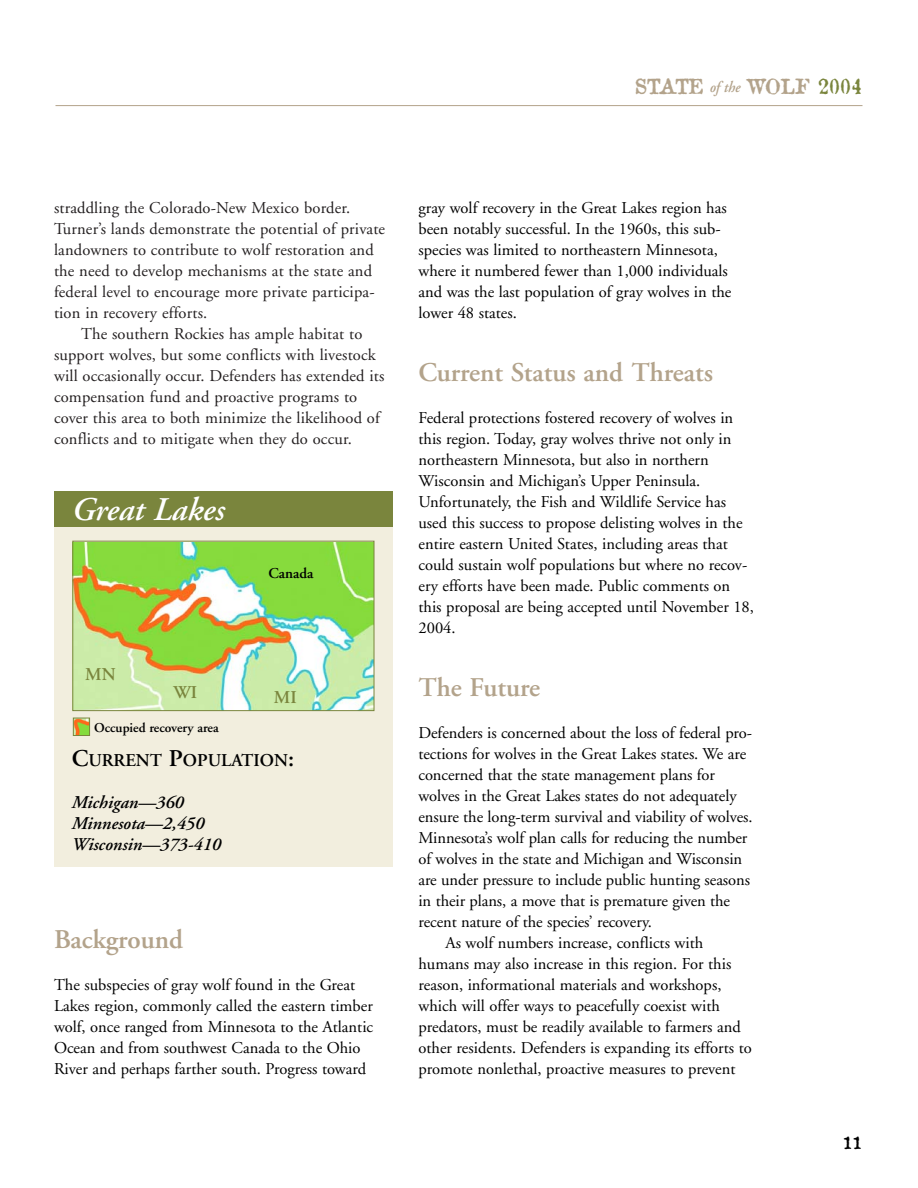
<style>
.page{position:relative;width:918px;height:1188px;background:#fff}
.page>*{position:absolute;margin:0;border:0;box-sizing:border-box;transform-origin:0 0}
.t1{font:italic 600 33px "Adobe Garamond";color:#fff}
.t2{font:600 27px "Adobe Garamond";color:#b3a38b}
.t3{font:20.55px "Attic";letter-spacing:-.005em;color:#b3a38b;scale:.9 1}
.t4{font:italic 600 18px/21px "Adobe Garamond";color:#000}
.t5{font:600 18px "Adobe Garamond";color:#000}
.t6{font:600 18px "Adobe Garamond";color:#7a853d}
.t7{font:16.5px/21px "Adobe Garamond";color:#000}
.t8{font:16.5px/21px "Adobe Garamond";letter-spacing:.01em;color:#231f20}
.t9{font:16.5px "Attic";color:#000}
.t10{font:600 15px "Adobe Garamond";color:#000}
.t11{font:600 13.5px "Adobe Garamond";color:#000}
.s1{font-family:"Adobe Garamond";font-weight:600;font-style:italic;font-size:15.75px}
.s2{color:#7a853d}
.s3{font-size:24px}
</style>
<div class="page">
<hr style="left:56px;top:105px;width:806px;height:1px;background:#b3a38b">
<div style="left:54px;top:491px;width:338px;height:376px;background:#f2eede"></div>
<img style="left:74px;top:543px;width:298px;height:166px">
<div style="left:72px;top:541px;width:302px;height:170px;border:1px solid #7a853d"></div>
<div style="left:54px;top:491px;width:338px;height:36px;background:#7a853d"></div>
<img style="left:75px;top:720px;width:13px;height:14px">
<div style="left:73px;top:718px;width:17px;height:18px;border:1px solid #7a853d"></div>
<p class="t3" style="left:635px;top:79px;width:254px">STATE <span class="s1">of the</span> WOLF <span class="s2">2004</span></p>
<p class="t8" style="left:54px;top:199px;width:333px">straddling the Colorado-New Mexico border.<br>Turner’s lands demonstrate the potential of private landowners to contribute to wolf restoration and the need to develop mechanisms at the state and federal level to encourage more private participa&shy;tion in recovery efforts.</p>
<p class="t8" style="left:54px;top:325px;width:332px;text-indent:27px">The southern Rockies has ample habitat to support wolves, but some conflicts with livestock will occasionally occur. Defenders has extended its compensation fund and proactive programs to cover this area to both minimize the likelihood of conflicts and to mitigate when they do occur.</p>
<h1 class="t1" style="left:72px;top:496px;width:154px">Great Lakes</h1>
<p class="t6" style="left:85px;top:667px;width:32px">MN</p>
<p class="t10" style="left:269px;top:568px;width:46px">Canada</p>
<p class="t6" style="left:174px;top:686px;width:25px">WI</p>
<p class="t6" style="left:274px;top:690px;width:24px">MI</p>
<p class="t11" style="left:94px;top:723px;width:126px">Occupied recovery area</p>
<p class="t5" style="left:72px;top:753px;width:224px"><span class="s3">C</span>URRENT <span class="s3">P</span>OPULATION<span class="s3">:</span></p>
<p class="t4" style="left:72px;top:794px;width:151px">Michigan—360<br>Minnesota—2,450<br>Wisconsin—373-410</p>
<h2 class="t2" style="left:54px;top:929px;width:131px">Background</h2>
<p class="t7" style="left:54px;top:976px;width:321px">The subspecies of gray wolf found in the Great Lakes region, commonly called the eastern timber wolf, once ranged from Minnesota to the Atlantic Ocean and from southwest Canada to the Ohio River and perhaps farther south. Progress toward</p>
<p class="t7" style="left:418px;top:199px;width:314px">gray wolf recovery in the Great Lakes region has been notably successful. In the 1960s, this sub&shy;species was limited to northeastern Minnesota, where it numbered fewer than 1,000 individuals and was the last population of gray wolves in the lower 48 states.</p>
<h2 class="t2" style="left:418px;top:362px;width:296px">Current Status and Threats</h2>
<p class="t7" style="left:418px;top:409px;width:337px">Federal protections fostered recovery of wolves in this region. Today, gray wolves thrive not only in northeastern Minnesota, but also in northern Wisconsin and Michigan’s Upper Peninsula.<br>Unfortunately, the Fish and Wildlife Service has used this success to propose delisting wolves in the entire eastern United States, including areas that could sustain wolf populations but where no recov&shy;ery efforts have been made. Public comments on this proposal are being accepted until November 18, 2004.</p>
<h2 class="t2" style="left:418px;top:677px;width:123px">The Future</h2>
<p class="t7" style="left:418px;top:724px;width:335px">Defenders is concerned about the loss of federal pro-</p>
<p class="t7" style="left:418px;top:745px;width:329px">tections for wolves in the Great Lakes states. We are</p>
<p class="t7" style="left:418px;top:766px;width:298px">concerned that the state management plans for</p>
<p class="t7" style="left:418px;top:787px;width:320px">wolves in the Great Lakes states do not adequately</p>
<p class="t7" style="left:418px;top:808px;width:336px">ensure the long-term survival and viability of wolves.</p>
<p class="t7" style="left:418px;top:829px;width:330px">Minnesota’s wolf plan calls for reducing the number</p>
<p class="t7" style="left:418px;top:850px;width:325px">of wolves in the state and Michigan and Wisconsin</p>
<p class="t7" style="left:418px;top:871px;width:333px">are under pressure to include public hunting seasons</p>
<p class="t7" style="left:418px;top:892px;width:313px">in their plans, a move that is premature given the</p>
<p class="t7" style="left:418px;top:913px;width:235px">recent nature of the species’ recovery.</p>
<p class="t7" style="left:445px;top:934px;width:259px">As wolf numbers increase, conflicts with</p>
<p class="t7" style="left:418px;top:955px;width:314px">humans may also increase in this region. For this</p>
<p class="t7" style="left:418px;top:976px;width:304px">reason, informational materials and workshops,</p>
<p class="t7" style="left:418px;top:997px;width:303px">which will offer ways to peacefully coexist with</p>
<p class="t7" style="left:418px;top:1018px;width:324px">predators, must be readily available to farmers and</p>
<p class="t7" style="left:418px;top:1039px;width:335px">other residents. Defenders is expanding its efforts to</p>
<p class="t7" style="left:418px;top:1060px;width:319px">promote nonlethal, proactive measures to prevent</p>
<p class="t9" style="left:843px;top:1137px;width:21px">11</p>
</div>
